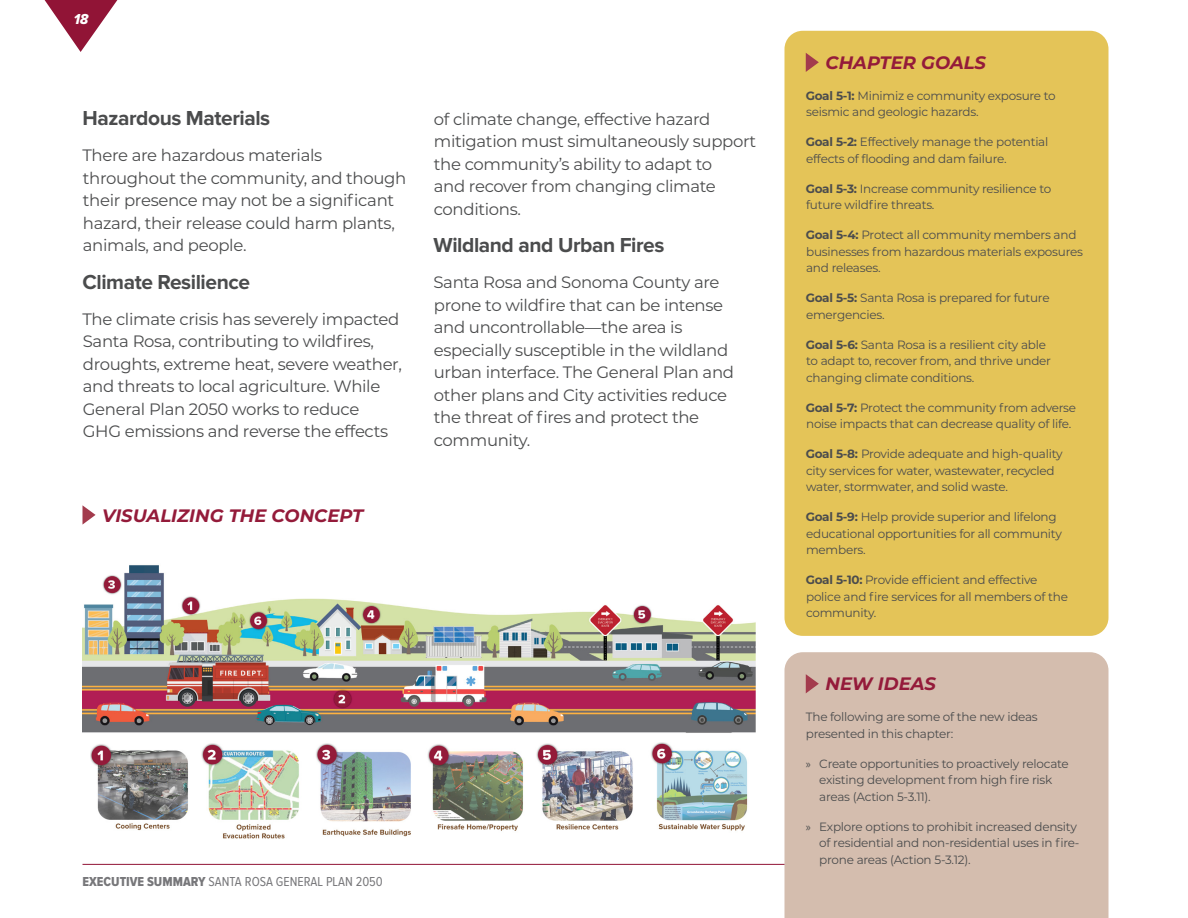
<style>
.page{position:relative;width:1188px;height:918px;background:#fff}
.page>*{position:absolute;margin:0;border:0;box-sizing:border-box;transform-origin:0 0}
.station_number{font:700 21px "Proxima Nova";letter-spacing:-.02em;color:#4b4c4d}
.subhead1{font:italic 700 18px "Montserrat";color:#941b3a}
.station_number-2{font:16.5px/22.5px "Montserrat";letter-spacing:-.02em;color:#4b4c4d}
.t1{font:15px "Proxima Nova Cond Extrabld It";color:#fff}
.t2{font:13.5px "Proxima Nova Cond";color:#77777a}
.station_number-3{font:12px/16.5px "Montserrat";letter-spacing:-.02em;color:#4b4c4d}
.s1{font-family:"Proxima Nova Cond Extrabld"}
.s2{font-weight:700}
.s3{font-family:"Myriad Pro"}
</style>
<div class="page">
<hr style="left:82px;top:864px;width:702px;height:1px;background:#911436">
<svg style="left:45px;top:0;width:72px;height:52px"></svg>
<div style="left:785px;top:31px;width:324px;height:605px;background:#e4c458;border-radius:18px"></div>
<svg style="left:806px;top:53px;width:13px;height:19px"></svg>
<div style="left:785px;top:652px;width:324px;height:266px;background:#d4bdae"></div>
<svg style="left:806px;top:674px;width:13px;height:19px"></svg>
<img style="left:82px;top:565px;width:674px;height:168px">
<svg style="left:82px;top:505px;width:14px;height:20px"></svg>
<img style="left:90px;top:743px;width:321px;height:96px">
<img style="left:427px;top:742px;width:321px;height:89px">
<p class="t1" style="left:74px;top:10px;width:16px">18</p>
<p class="station_number" style="left:82px;top:106px;width:189px">Hazardous Materials</p>
<p class="station_number-2" style="left:82px;top:144px;width:325px">There are hazardous materials throughout the community, and though their presence may not be a significant hazard, their release could harm plants, animals, and people.</p>
<p class="station_number" style="left:82px;top:270px;width:169px">Climate Resilience</p>
<p class="station_number-2" style="left:82px;top:307px;width:321px">The climate crisis has severely impacted Santa Rosa, contributing to wildfires, droughts, extreme heat, severe weather, and threats to local agriculture. While General Plan 2050 works to reduce<br>GHG emissions and reverse the effects</p>
<p class="subhead1" style="left:102px;top:502px;width:263px">VISUALIZING THE CONCEPT</p>
<p class="station_number-2" style="left:434px;top:107px;width:324px">of climate change, effective hazard mitigation must simultaneously support the community’s ability to adapt to<br>and recover from changing climate conditions.</p>
<p class="station_number" style="left:434px;top:233px;width:233px">Wildland and Urban Fires</p>
<p class="station_number-2" style="left:434px;top:271px;width:302px">Santa Rosa and Sonoma County are prone to wildfire that can be intense and uncontrollable—the area is especially susceptible in the wildland urban interface. The General Plan and other plans and City activities reduce the threat of fires and protect the community.</p>
<p class="t2" style="left:82px;top:875px;width:302px"><span class="s1">EXECUTIVE SUMMARY</span> SANTA ROSA GENERAL PLAN 2050</p>
<p class="subhead1" style="left:825px;top:50px;width:162px">CHAPTER GOALS</p>
<p class="station_number-3" style="left:806px;top:87px;width:252px"><span class="s2">Goal 5-1:</span> Minimiz e community exposure to seismic and geologic hazards.</p>
<p class="station_number-3" style="left:806px;top:133px;width:244px"><span class="s2">Goal 5-2:</span> Effectively manage the potential effects of flooding and dam failure.</p>
<p class="station_number-3" style="left:806px;top:180px;width:247px"><span class="s2">Goal 5-3:</span> Increase community resilience to future wildfire threats.</p>
<p class="station_number-3" style="left:806px;top:226px;width:279px"><span class="s2">Goal 5-4:</span> Protect all community members and businesses from hazardous materials exposures and releases.</p>
<p class="station_number-3" style="left:806px;top:289px;width:245px"><span class="s2">Goal 5-5:</span> Santa Rosa is prepared for future emergencies.</p>
<p class="station_number-3" style="left:806px;top:336px;width:247px"><span class="s2">Goal 5-6:</span> Santa Rosa is a resilient city able to adapt to, recover from, and thrive under changing climate conditions.</p>
<p class="station_number-3" style="left:806px;top:399px;width:272px"><span class="s2">Goal 5-7:</span> Protect the community from adverse noise impacts that can decrease quality of life.</p>
<p class="station_number-3" style="left:806px;top:445px;width:258px"><span class="s2">Goal 5-8:</span> Provide adequate and high-quality city services for water, wastewater, recycled water, stormwater, and solid waste.</p>
<p class="station_number-3" style="left:806px;top:508px;width:258px"><span class="s2">Goal 5-9:</span> Help provide superior and lifelong educational opportunities for all community members.</p>
<p class="station_number-3" style="left:806px;top:571px;width:264px"><span class="s2">Goal 5-10:</span> Provide efficient and effective police and fire services for all members of the community.</p>
<p class="subhead1" style="left:825px;top:671px;width:112px">NEW IDEAS</p>
<p class="station_number-3" style="left:806px;top:708px;width:234px">The following are some of the new ideas presented in this chapter:</p>
<p class="station_number-3" style="left:819px;top:755px;width:251px;text-indent:-14px"><span class="s3">»</span> Create opportunities to proactively relocate existing development from high fire risk areas (Action 5-3.11).</p>
<p class="station_number-3" style="left:819px;top:818px;width:262px;text-indent:-14px"><span class="s3">»</span> Explore options to prohibit increased density of residential and non-residential uses in fire&shy;prone areas (Action 5-3.12).</p>
</div>
